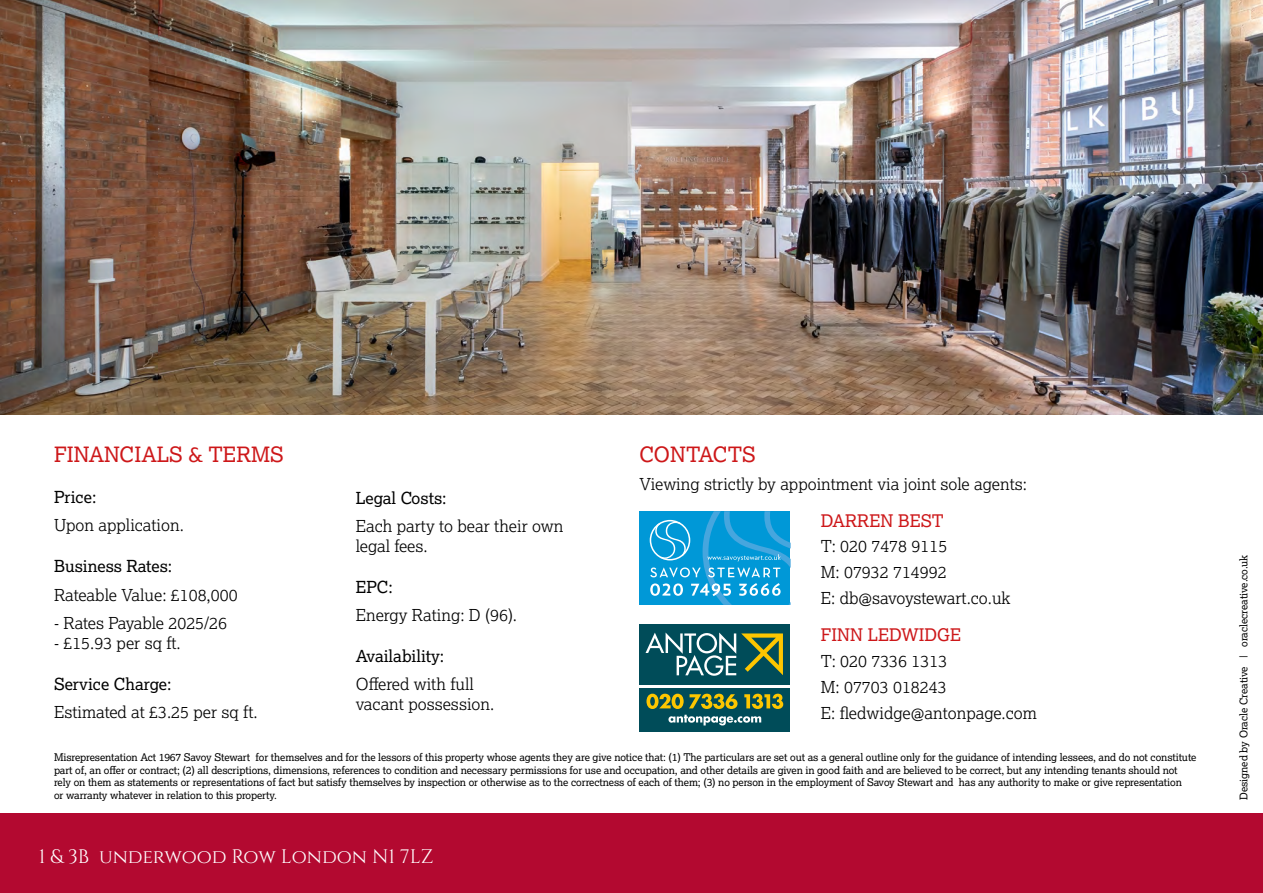
<style>
.page{position:relative;width:1263px;height:893px;background:#fff}
.page>*{position:absolute;margin:0;border:0;box-sizing:border-box;transform-origin:0 0}
.t1{font:21px "Lexia";color:#cd1719}
.t2{font:19.5px "Cinzel";color:#fff}
.t3{font:17.25px "Lexia";color:#cd1719}
.t4{font:300 16.5px/25.8px "Lexia";color:#000}
.t5{font:16.5px "Lexia";color:#000}
.t6{font:10.5px/12.6px "Lexia";letter-spacing:-.01em;color:#000}
</style>
<div class="page">
<img style="left:0;top:0;width:1263px;height:415px">
<div style="left:640px;top:511px;width:150px;height:94px;background:#0098d7"></div>
<svg style="left:650px;top:511px;width:140px;height:94px"></svg>
<div style="left:640px;top:624px;width:150px;height:61px;background:#004c59"></div>
<div style="left:640px;top:688px;width:150px;height:44px;background:#004c59"></div>
<svg style="left:646px;top:694px;width:91px;height:15px"></svg>
<svg style="left:744px;top:694px;width:39px;height:15px"></svg>
<svg style="left:645px;top:632px;width:138px;height:44px"></svg>
<svg style="left:668px;top:715px;width:93px;height:10px"></svg>
<div style="left:0;top:814px;width:1263px;height:79px;background:#b30930"></div>
<h1 class="t1" style="left:54px;top:441px;width:231px">FINANCIALS &amp; TERMS</h1>
<h3 class="t5" style="left:54px;top:486px;width:44px">Price:</h3>
<h3 class="t4" style="left:54px;top:512px;width:131px">Upon application.</h3>
<h3 class="t5" style="left:54px;top:556px;width:120px">Business Rates:</h3>
<h3 class="t4" style="left:54px;top:581px;width:185px">Rateable Value: £108,000</h3>
<h3 class="t4" style="left:54px;top:609px;width:175px">- Rates Payable 2025/26</h3>
<h3 class="t4" style="left:54px;top:629px;width:128px">- £15.93 per sq ft.</h3>
<h3 class="t5" style="left:54px;top:673px;width:119px">Service Charge:</h3>
<h3 class="t4" style="left:54px;top:699px;width:205px">Estimated at £3.25 per sq ft.</h3>
<h3 class="t5" style="left:356px;top:487px;width:92px">Legal Costs:</h3>
<h3 class="t4" style="left:356px;top:515px;width:209px;line-height:19.8px">Each party to bear their own legal fees.</h3>
<h3 class="t5" style="left:356px;top:576px;width:39px">EPC:</h3>
<h3 class="t4" style="left:356px;top:602px;width:163px">Energy Rating: D (96).</h3>
<h3 class="t5" style="left:356px;top:646px;width:90px">Availability:</h3>
<h3 class="t4" style="left:356px;top:674px;width:140px;line-height:19.8px">Offered with full vacant possession.</h3>
<h1 class="t1" style="left:640px;top:441px;width:118px">CONTACTS</h1>
<h3 class="t4" style="left:640px;top:471px;width:389px">Viewing strictly by appointment via joint sole agents:</h3>
<h3 class="t3" style="left:821px;top:509px;width:124px">DARREN BEST</h3>
<h3 class="t4" style="left:821px;top:533px;width:191px">T: 020 7478 9115<br>M: 07932 714992<br>E: db@savoystewart.co.uk</h3>
<h3 class="t3" style="left:821px;top:624px;width:142px">FINN LEDWIDGE</h3>
<h3 class="t4" style="left:821px;top:648px;width:218px">T: 020 7336 1313<br>M: 07703 018243<br>E: fledwidge@antonpage.com</h3>
<p class="t6" style="left:54px;top:751px;width:1144px">Misrepresentation Act 1967 Savoy Stewart for themselves and for the lessors of this property whose agents they are give notice that: (1) The particulars are set out as a general outline only for the guidance of intending lessees, and do not constitute part of, an offer or contract; (2) all descriptions, dimensions, references to condition and necessary permissions for use and occupation, and other details are given in good faith and are believed to be correct, but any intending tenants should not rely on them as statements or representations of fact but satisfy themselves by inspection or otherwise as to the correctness of each of them; (3) no person in the employment of Savoy Stewart and has any authority to make or give representation<br>or warranty whatever in relation to this property.</p>
<h2 class="t2" style="left:39px;top:845px;width:396px">1 &amp; 3B underwood Row London N1 7LZ</h2>
<p class="t6" style="left:1237px;top:800px;width:246px;rotate:-90deg">Designed by Oracle Creative | oraclecreative.co.uk</p>
</div>
